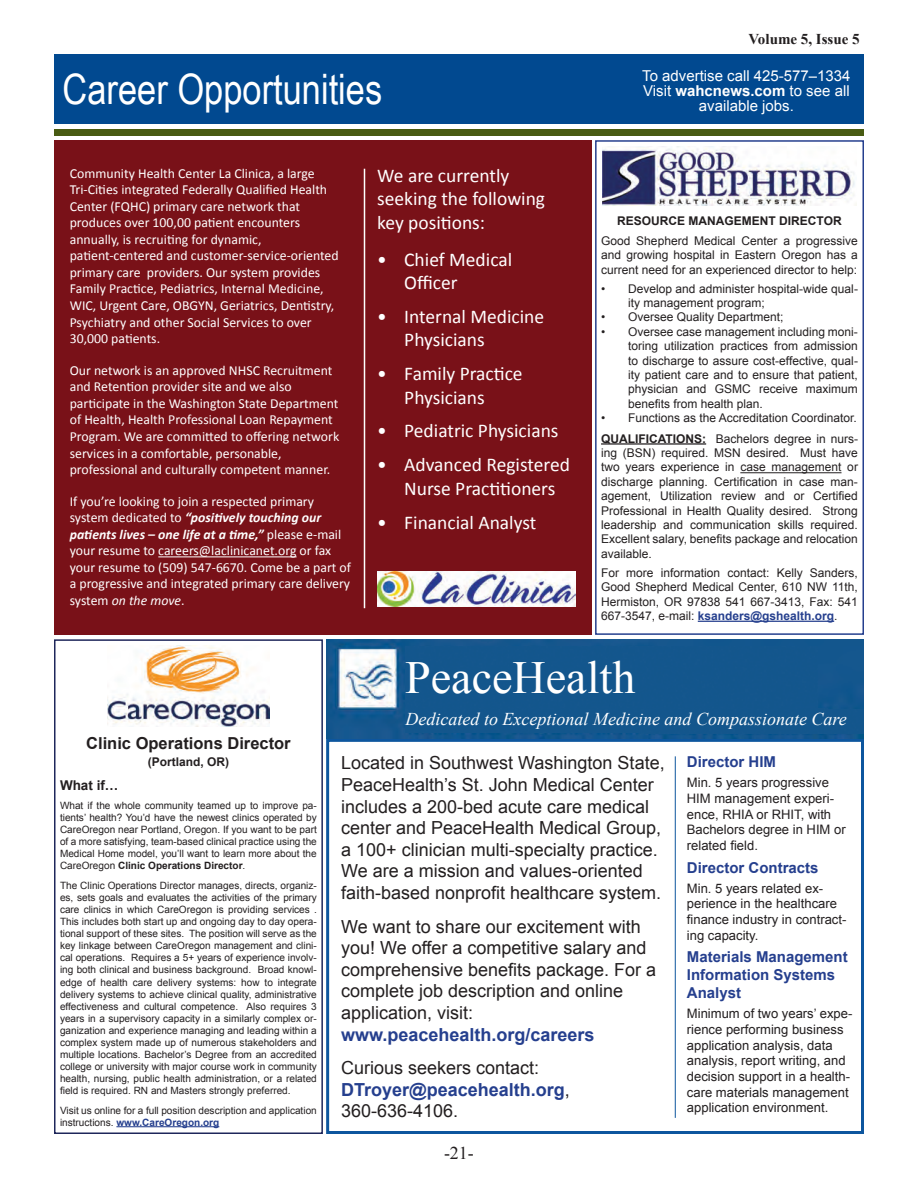
<style>
.page{position:relative;width:918px;height:1188px;background:#fff}
.page>*{position:absolute;margin:0;border:0;box-sizing:border-box;transform-origin:0 0}
.t1{font:46.05px "Times New Roman";color:#fff}
.t2{font:42px "Arial Narrow";color:#fff}
.t3{font:19.5px/23.4px "Calibri";color:#fff}
.t4{font:18px/21.6px "Arial";color:#231f20}
.t5{font:italic 18px "Times New Roman";color:#fff}
.t6{font:700 18px "Arial";color:#253f8e}
.t7{font:18px "Times New Roman";color:#231f20}
.t8{font:700 16.5px "Arial";color:#231f20}
.t9{font:15px/15px "Arial";color:#fff;text-align:center}
.t10{font:700 15px/18px "Arial";color:#253f8e}
.t11{font:700 15px "Times New Roman";color:#231f20}
.t12{font:13.8px/16.5px "Calibri";color:#fff}
.t13{font:700 13.5px "Arial";color:#231f20}
.t14{font:13.05px/15.6px "Arial";color:#231f20}
.t15{font:12px/14.4px "Arial";color:#231f20;text-align:justify}
.t16{font:700 12px "Arial";color:#231f20}
.t17{font:10.05px/12px "Arial";color:#231f20;text-align:justify}
.s1{font-weight:700}
.s2{font-weight:700;font-style:italic}
.s3{font-style:italic}
.s4{font-weight:700;color:#253f8e}
</style>
<div class="page">
<div style="left:54px;top:54px;width:810px;height:69px;background:#014990"></div>
<div style="left:54px;top:129px;width:810px;height:7px;background:#485b12"></div>
<div style="left:326px;top:739px;width:538px;height:395px;border:3px solid #0d569e"></div>
<img style="left:326px;top:639px;width:538px;height:100px">
<hr style="left:675px;top:756px;width:1px;height:362px;background:#0d569e">
<div style="left:406px;top:647px;width:204px;height:62px;background:#13568d"></div>
<div style="left:610px;top:647px;width:207px;height:62px;background:#13568d"></div>
<div style="left:405px;top:709px;width:200px;height:24px;background:#13568d"></div>
<img style="left:605px;top:709px;width:36px;height:24px">
<div style="left:641px;top:709px;width:223px;height:24px;background:#13568d"></div>
<hr style="left:116px;top:1126px;width:103px;height:1px;background:#253f8e">
<div style="left:54px;top:639px;width:269px;height:495px;border:2px solid #1e265a"></div>
<img style="left:107px;top:645px;width:162px;height:81px">
<div style="left:54px;top:140px;width:538px;height:495px;background:#791118"></div>
<hr style="left:158px;top:556px;width:139px;height:1px;background:#fff">
<hr style="left:364px;top:169px;width:1px;height:439px;background:#fff">
<img style="left:378px;top:571px;width:197px;height:35px">
<hr style="left:601px;top:443px;width:105px;height:2px;background:#231f20">
<hr style="left:740px;top:472px;width:102px;height:1px;background:#231f20">
<hr style="left:698px;top:621px;width:136px;height:1px;background:#253f8e">
<div style="left:595px;top:140px;width:269px;height:495px;border:2px solid #253f8e"></div>
<img style="left:603px;top:146px;width:253px;height:60px">
<h3 class="t11" style="left:749px;top:28px;width:113px">Volume 5, Issue 5</h3>
<h2 class="t2" style="left:63px;top:58px;width:321px">Career Opportunities</h2>
<h3 class="t9" style="left:642px;top:69px;width:210px">To advertise call 425-577–1334<br>Visit <span class="s1">wahcnews.com</span> to see all available jobs.</h3>
<h3 class="t9" style="left:641px;top:72px;width:210px">To advertise call 425-577–1334<br>Visit <span class="s1">wahcnews.com</span> to see all available jobs.</h3>
<h3 class="t9" style="left:642px;top:79px;width:210px;text-align:left">To advertise call 425-577–1334<br>Visit</h3>
<p class="t12" style="left:70px;top:164px;width:271px">Community Health Center La Clinica, a large Tri-Cities integrated Federally Qualified Health Center (FQHC) primary care network that produces over 100,00 patient encounters annually, is recruiting for dynamic, patient-centered and customer-service-oriented primary care providers. Our system provides Family Practice, Pediatrics, Internal Medicine, WIC, Urgent Care, OBGYN, Geriatrics, Dentistry, Psychiatry and other Social Services to over 30,000 patients.</p>
<p class="t12" style="left:70px;top:361px;width:271px">Our network is an approved NHSC Recruitment and Retention provider site and we also participate in the Washington State Department of Health, Health Professional Loan Repayment Program. We are committed to offering network services in a comfortable, personable, professional and culturally competent manner.</p>
<p class="t12" style="left:70px;top:492px;width:283px">If you’re looking to join a respected primary system dedicated to <span class="s2">“positively touching our patients lives – one life at a time,”</span> please e-mail your resume to careers@laclinicanet.org or fax your resume to (509) 547-6670. Come be a part of a progressive and integrated primary care delivery system <span class="s3">on the move</span>.</p>
<h3 class="t3" style="left:377px;top:163px;width:169px">We are currently seeking the following key positions:</h3>
<h3 class="t3" style="left:404px;top:246px;width:109px;text-indent:-27px">• Chief Medical<br>Officer</h3>
<h3 class="t3" style="left:404px;top:304px;width:142px;text-indent:-27px">• Internal Medicine<br>Physicians</h3>
<h3 class="t3" style="left:377px;top:361px;width:147px;text-align:center">• Family Practice<br>Physicians</h3>
<h3 class="t3" style="left:377px;top:418px;width:183px">• Pediatric Physicians</h3>
<h3 class="t3" style="left:404px;top:452px;width:167px;text-indent:-27px">• Advanced Registered<br>Nurse Practitioners</h3>
<h3 class="t3" style="left:377px;top:510px;width:161px">• Financial Analyst</h3>
<p class="t16" style="left:617px;top:212px;width:226px">RESOURCE MANAGEMENT DIRECTOR</p>
<p class="t15" style="left:601px;top:234px;width:258px">Good Shepherd Medical Center a progressive and growing hospital in Eastern Oregon has a current need for an experienced director to help:</p>
<p class="t15" style="left:628px;top:281px;width:231px;text-indent:-27px">• Develop and administer hospital-wide qual&shy;ity management program;</p>
<p class="t15" style="left:601px;top:310px;width:184px">• Oversee Quality Department;</p>
<p class="t15" style="left:628px;top:325px;width:231px;text-indent:-27px">• Oversee case management including moni&shy;toring utilization practices from admission to discharge to assure cost-effective, qual&shy;ity patient care and to ensure that patient, physician and GSMC receive maximum benefits from health plan.</p>
<p class="t15" style="left:601px;top:408px;width:258px;line-height:20.4px">• Functions as the Accreditation Coordinator.<br><span class="s1">QUALIFICATIONS:</span> Bachelors degree in nurs-</p>
<p class="t15" style="left:601px;top:446px;width:258px">ing (BSN) required. MSN desired. Must have two years experience in case management or discharge planning. Certification in case man&shy;agement, Utilization review and or Certified Professional in Health Quality desired. Strong leadership and communication skills required.<br>Excellent salary, benefits package and relocation available.</p>
<p class="t15" style="left:601px;top:566px;width:258px">For more information contact: Kelly Sanders, Good Shepherd Medical Center, 610 NW 11th, Hermiston, OR 97838 541 667-3413, Fax: 541<br>667-3547, e-mail: <span class="s4">ksanders@gshealth.org</span>.</p>
<h1 class="t1" style="left:405px;top:647px;width:232px">PeaceHealth</h1>
<h3 class="t5" style="left:406px;top:707px;width:443px">Dedicated to Exceptional Medicine and Compassionate Care</h3>
<h3 class="t8" style="left:86px;top:732px;width:206px">Clinic Operations Director</h3>
<p class="t16" style="left:148px;top:754px;width:83px">(Portland, OR)</p>
<h3 class="t13" style="left:60px;top:776px;width:60px">What if…</h3>
<p class="t17" style="left:60px;top:800px;width:258px">What if the whole community teamed up to improve pa&shy;tients’ health? You’d have the newest clinics operated by CareOregon near Portland, Oregon. If you want to be part of a more satisfying, team-based clinical practice using the Medical Home model, you’ll want to learn more about the CareOregon <span class="s1">Clinic Operations Director</span>.</p>
<p class="t17" style="left:60px;top:880px;width:258px">The Clinic Operations Director manages, directs, organiz&shy;es, sets goals and evaluates the activities of the primary care clinics in which CareOregon is providing services .<br>This includes both start up and ongoing day to day opera&shy;tional support of these sites. The position will serve as the key linkage between CareOregon management and clini&shy;cal operations. Requires a 5+ years of experience involv&shy;ing both clinical and business background. Broad knowl&shy;edge of health care delivery systems: how to integrate delivery systems to achieve clinical quality, administrative effectiveness and cultural competence. Also requires 3 years in a supervisory capacity in a similarly complex or&shy;ganization and experience managing and leading within a complex system made up of numerous stakeholders and multiple locations. Bachelor’s Degree from an accredited college or university with major course work in community health, nursing, public health administration, or a related field is required. RN and Masters strongly preferred.</p>
<p class="t17" style="left:60px;top:1104px;width:258px">Visit us online for a full position description and application instructions. <span class="s4">www.CareOregon.org</span></p>
<p class="t4" style="left:341px;top:753px;width:325px">Located in Southwest Washington State, PeaceHealth’s St. John Medical Center includes a 200-bed acute care medical center and PeaceHealth Medical Group, a 100+ clinician multi-specialty practice.<br>We are a mission and values-oriented faith-based nonprofit healthcare system.</p>
<h3 class="t4" style="left:341px;top:916px;width:317px">We want to share our excitement with you! We offer a competitive salary and comprehensive benefits package. For a complete job description and online application, visit:</h3>
<h3 class="t6" style="left:341px;top:1022px;width:255px">www.peacehealth.org/careers</h3>
<h3 class="t4" style="left:341px;top:1057px;width:230px">Curious seekers contact:<br><span class="s4">DTroyer@peacehealth.org</span>,<br>360-636-4106.</h3>
<h3 class="t7" style="left:444px;top:1140px;width:31px">-21-</h3>
<h3 class="t10" style="left:687px;top:754px;width:91px">Director HIM</h3>
<p class="t14" style="left:687px;top:775px;width:160px">Min. 5 years progressive<br>HIM management experi&shy;ence, RHIA or RHIT, with<br>Bachelors degree in HIM or related field.</p>
<h3 class="t10" style="left:687px;top:859px;width:133px">Director Contracts</h3>
<p class="t14" style="left:687px;top:880px;width:161px">Min. 5 years related ex&shy;perience in the healthcare finance industry in contract&shy;ing capacity.</p>
<h3 class="t10" style="left:687px;top:948px;width:162px">Materials Management<br>Information Systems<br>Analyst</h3>
<p class="t14" style="left:687px;top:1006px;width:167px">Minimum of two years’ expe&shy;rience performing business application analysis, data analysis, report writing, and decision support in a health&shy;care materials management application environment.</p>
</div>
